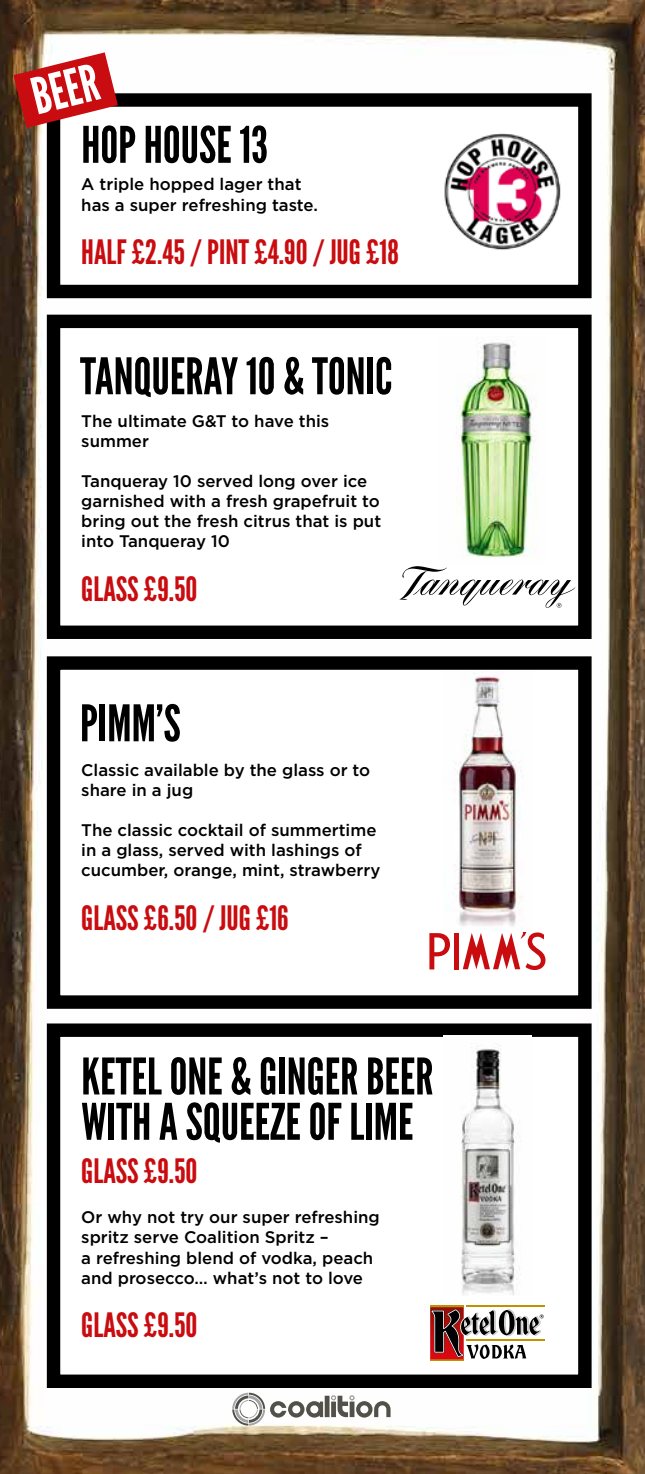
<style>
.page{position:relative;width:645px;height:1474px;background:#fff}
.page>*{position:absolute;margin:0;border:0;box-sizing:border-box;transform-origin:0 0}
.t1{font:50.23px/45.3px "League Gothic";color:#000}
.t2{font:50.23px "League Gothic";color:#fff}
.t3{font:33.6px "League Gothic";color:#c90c0f}
.t4{font:500 16.8px/20.1px "Gotham";color:#000}
</style>
<div class="page">
<img style="left:0;top:0;width:645px;height:1473px">
<svg style="left:232px;top:1392px;width:158px;height:33px"></svg>
<div style="left:47px;top:93px;width:544px;height:205px;background:#fff;border:13px solid #000"></div>
<div style="left:47px;top:315px;width:544px;height:324px;background:#fff;border:13px solid #000"></div>
<img style="left:456px;top:342px;width:81px;height:216px">
<img style="left:444px;top:133px;width:117px;height:117px">
<svg style="left:399px;top:566px;width:176px;height:42px"></svg>
<div style="left:47px;top:1023px;width:544px;height:364px;background:#fff;border:13px solid #000"></div>
<svg style="left:13px;top:52px;width:105px;height:76px"></svg>
<hr style="left:430px;top:1359px;width:34px;height:1px;background:#c29100">
<hr style="left:430px;top:1305px;width:34px;height:2px;background:#c29100">
<hr style="left:466px;top:1305px;width:79px;height:1px;background:#c29100">
<hr style="left:466px;top:1338px;width:79px;height:1px;background:#c29100">
<svg style="left:430px;top:1307px;width:114px;height:52px"></svg>
<div style="left:47px;top:656px;width:544px;height:352px;background:#fff;border:13px solid #000"></div>
<svg style="left:429px;top:933px;width:21px;height:36px"></svg>
<div style="left:454px;top:933px;width:5px;height:36px;background:#c90c0f"></div>
<svg style="left:463px;top:932px;width:82px;height:38px"></svg>
<img style="left:454px;top:673px;width:69px;height:254px">
<img style="left:443px;top:1035px;width:89px;height:260px">
<h1 class="t2" style="left:26px;top:69px;width:69px;rotate:-14deg">BEER</h1>
<h1 class="t1" style="left:81px;top:123px;width:188px">HOP HOUSE 13</h1>
<p class="t4" style="left:81px;top:174px;width:238px">A triple hopped lager that has a super refreshing taste.</p>
<h2 class="t3" style="left:81px;top:233px;width:319px">HALF £2.45 / PINT £4.90 / JUG £18</h2>
<h1 class="t1" style="left:80px;top:354px;width:314px">TANQUERAY 10 &amp; TONIC</h1>
<p class="t4" style="left:81px;top:410px;width:250px">The ultimate G&amp;T to have this summer</p>
<p class="t4" style="left:81px;top:470px;width:301px">Tanqueray 10 served long over ice garnished with a fresh grapefruit to bring out the fresh citrus that is put into Tanqueray 10</p>
<h2 class="t3" style="left:81px;top:570px;width:118px">GLASS £9.50</h2>
<h1 class="t1" style="left:80px;top:701px;width:102px">PIMM'S</h1>
<p class="t4" style="left:81px;top:759px;width:290px">Classic available by the glass or to share in a jug</p>
<p class="t4" style="left:81px;top:819px;width:301px">The classic cocktail of summertime in a glass, served with lashings of cucumber, orange, mint, strawberry</p>
<h2 class="t3" style="left:81px;top:898px;width:209px">GLASS £6.50 / JUG £16</h2>
<h1 class="t1" style="left:81px;top:1054px;width:354px">KETEL ONE &amp; GINGER BEER<br>WITH A SQUEEZE OF LIME</h1>
<h2 class="t3" style="left:81px;top:1151px;width:118px">GLASS £9.50</h2>
<p class="t4" style="left:81px;top:1206px;width:300px">Or why not try our super refreshing spritz serve Coalition Spritz –<br>a refreshing blend of vodka, peach and prosecco… what’s not to love</p>
<h2 class="t3" style="left:81px;top:1306px;width:118px">GLASS £9.50</h2>
</div>
